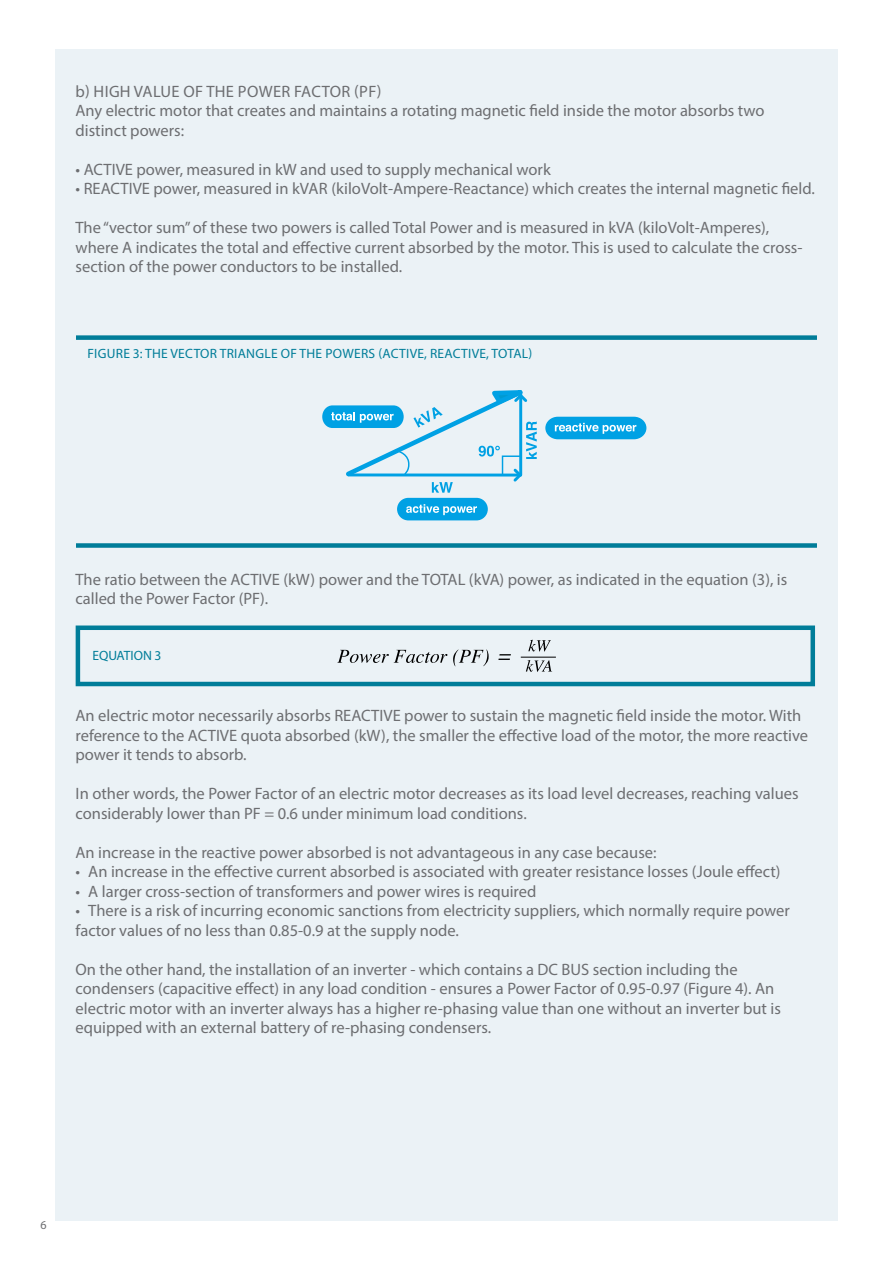
<style>
.page{position:relative;width:893px;height:1263px;background:#fff}
.page>*{position:absolute;margin:0;border:0;box-sizing:border-box;transform-origin:0 0}
.t1{font:16.5px/19.5px "Myriad Pro";color:#6d6e71}
.t2{font:13.5px "Myriad Pro";letter-spacing:.02em;color:#007d99}
.t3{font:13.5px "Myriad Pro";color:#007d99}
.t4{font:12px "Myriad Pro";color:#6d6e71}
</style>
<div class="page">
<div style="left:55px;top:49px;width:782px;height:1171px;background:#ebf2f6"></div>
<div style="left:322px;top:405px;width:82px;height:23px;background:#00a1e4;border-radius:11px"></div>
<svg style="left:545px;top:417px;width:101px;height:22px;background:#2cb1e8"></svg>
<div style="left:397px;top:498px;width:91px;height:22px;background:#00a1e4;border-radius:11px"></div>
<svg style="left:406px;top:504px;width:71px;height:11px"></svg>
<svg style="left:331px;top:390px;width:206px;height:103px"></svg>
<div style="left:76px;top:335px;width:741px;height:5px;background:#007d99"></div>
<div style="left:76px;top:543px;width:741px;height:5px;background:#007d99"></div>
<div style="left:76px;top:625px;width:739px;height:61px;border:4px solid #007d99"></div>
<svg style="left:337px;top:650px;width:110px;height:13px"></svg>
<svg style="left:453px;top:649px;width:36px;height:17px"></svg>
<svg style="left:498px;top:654px;width:13px;height:6px"></svg>
<svg style="left:528px;top:640px;width:23px;height:11px"></svg>
<svg style="left:526px;top:660px;width:26px;height:12px"></svg>
<hr style="left:521px;top:657px;width:35px;height:1px;background:#000">
<p class="t1" style="left:76px;top:81px;width:690px;text-indent:150px">e Power Factor (PF)<br>Any electric motor that creates and maintains a rotating magnetic field inside the motor absorbs two distinct powers:</p>
<p class="t1" style="left:76px;top:159px;width:477px">• ACTIVE power, measured in kW and used to supply mechanical work</p>
<p class="t1" style="left:76px;top:179px;width:741px">• REACTIVE power, measured in kvar (kiloVolt-Ampere-Reactance) which creates the internal magnetic field.</p>
<p class="t1" style="left:76px;top:218px;width:728px">The “vector sum” of these two powers is called Total Power and is measured in kVA (kiloVolt-Amperes), where A indicates the total and effective current absorbed by the motor. This is used to calculate the cross&shy;section of the power conductors to be installed.</p>
<p class="t1" style="left:76px;top:81px;width:37px">b) High</p>
<p class="t1" style="left:134px;top:81px;width:70px">value ofth</p>
<p class="t2" style="left:87px;top:345px;width:130px">Figure 3:Thevectortria</p>
<p class="t2" style="left:246px;top:345px;width:51px">ngle ofth</p>
<p class="t2" style="left:316px;top:345px;width:218px">e powers (ACTIVE, REACTIVE, TOTAL)</p>
<p class="t1" style="left:76px;top:569px;width:356px">The ratio between the ACTIVE (kW) power and the TOTAL</p>
<p class="t1" style="left:469px;top:569px;width:320px">(kVA) power, as indicated in the equation (3), is</p>
<p class="t1" style="left:76px;top:589px;width:194px">called the Power Factor (PF).</p>
<p class="t3" style="left:92px;top:647px;width:70px">equation 3</p>
<p class="t1" style="left:76px;top:706px;width:734px;text-indent:304px">IVE power to sustain the magnetic field inside the motor. With reference to the ACTIVE quota absorbed (kW), the smaller the effective load of the motor, the more reactive power it tends to absorb.</p>
<p class="t1" style="left:76px;top:784px;width:724px">In other words, the Power Factor of an electric motor decreases as its load level decreases, reaching values considerably lower than PF = 0.6 under minimum load conditions.</p>
<p class="t1" style="left:76px;top:842px;width:582px">An increase in the reactive power absorbed is not advantageous in any case because:</p>
<p class="t1" style="left:76px;top:862px;width:706px">• An increase in the effective current absorbed is associated with greater resistance losses (Joule effect)</p>
<p class="t1" style="left:76px;top:881px;width:462px">• A larger cross-section of transformers and power wires is required</p>
<p class="t1" style="left:76px;top:901px;width:716px">• There is a risk of incurring economic sanctions from electricity suppliers, which normally require power factor values of no less than 0.85-0.9 at the supply node.</p>
<p class="t1" style="left:76px;top:959px;width:496px">On the other hand, the installation of an inverter - which contains a DC BUS</p>
<p class="t1" style="left:76px;top:706px;width:269px">An electric motor necessarily absorbs REACT</p>
<p class="t1" style="left:76px;top:959px;width:707px;text-indent:517px">section including the condensers (capacitive effect) in any load condition - ensures a Power Factor of 0.95-0.97 (Figure 4). An electric motor with an inverter always has a higher re-phasing value than one without an inverter but is equipped with an external battery of re-phasing condensers.</p>
<p class="t4" style="left:41px;top:1218px;width:8px">6</p>
</div>
